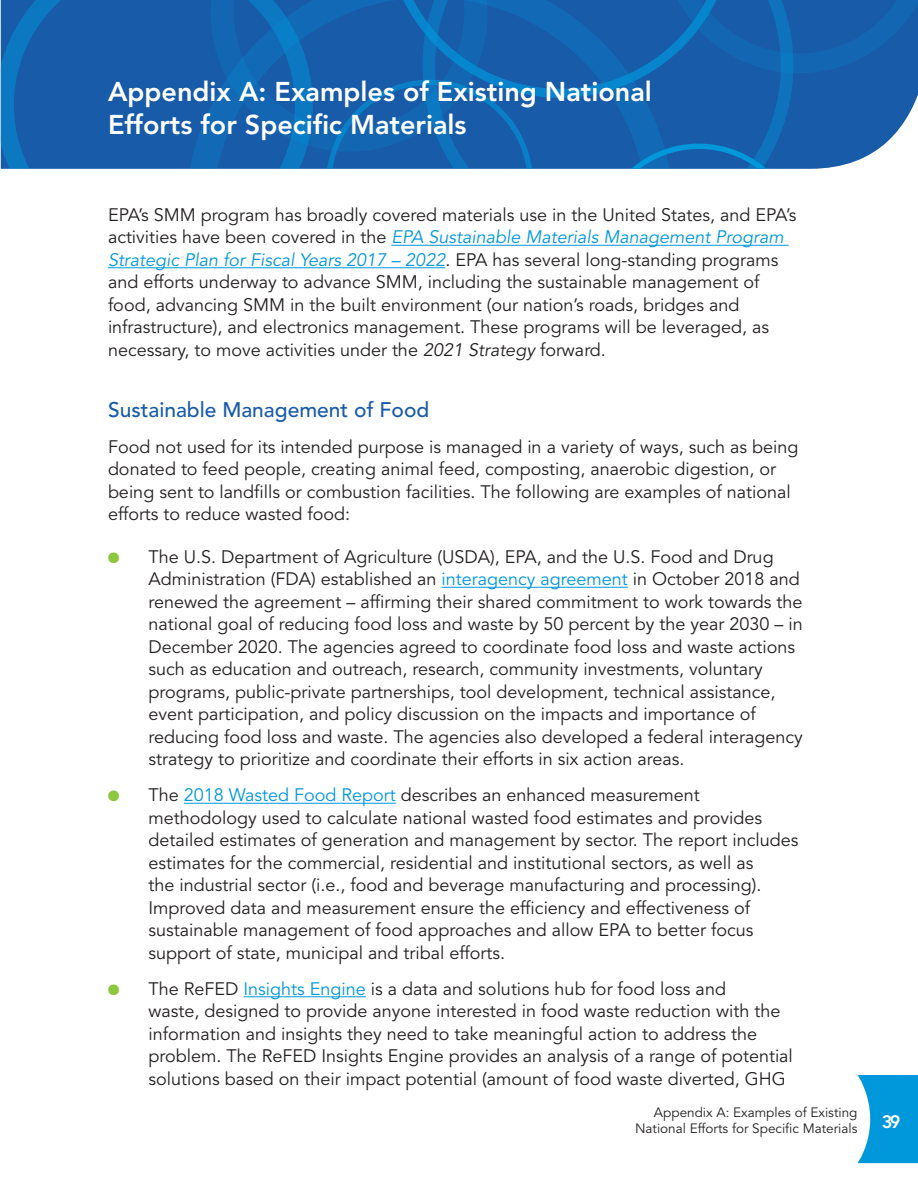
<style>
.page{position:relative;width:918px;height:1188px;background:#fff}
.page>*{position:absolute;margin:0;border:0;box-sizing:border-box;transform-origin:0 0}
.Header_01{font:800 27px/32.4px "Avenir LT Std";color:#fff}
.Header_02{font:500 21px "Avenir LT Std";color:#185ba9}
.Body_Copy{font:18px/22.5px "Avenir LT Std";color:#231f20}
.t1{font:800 18px "Avenir LT Std";color:#fff}
.t2{font:13.5px/16.2px "Avenir LT Std";color:#231f20;text-align:right}
.s1{font-style:italic;color:#0097db}
.s2{font-style:italic}
.s3{color:#8dc63f}
.s4{color:#0097db}
</style>
<div class="page">
<svg style="left:857px;top:1075px;width:61px;height:88px;background:#26a6e0"></svg>
<svg style="left:1px;top:0;width:184px;height:169px;background:#175dab"></svg>
<svg style="left:185px;top:0;width:26px;height:169px;background:#175dab"></svg>
<svg style="left:211px;top:0;width:707px;height:169px;background:#1964af"></svg>
<hr style="left:391px;top:245px;width:398px;height:1px;background:#0097db">
<hr style="left:108px;top:267px;width:337px;height:1px;background:#0097db">
<hr style="left:442px;top:587px;width:186px;height:1px;background:#0097db">
<hr style="left:184px;top:803px;width:212px;height:1px;background:#0097db">
<hr style="left:244px;top:996px;width:122px;height:1px;background:#0097db">
<p class="Header_01" style="left:108px;top:76px;width:545px">Appendix A: Examples of Existing National<br>Efforts for Specific Materials</p>
<p class="Body_Copy" style="left:108px;top:204px;width:690px">EPA’s SMM program has broadly covered materials use in the United States, and EPA’s activities have been covered in the <span class="s1">EPA Sustainable Materials Management Program Strategic Plan for Fiscal Years 2017 – 2022</span>. EPA has several long-standing programs and efforts underway to advance SMM, including the sustainable management of food, advancing SMM in the built environment (our nation’s roads, bridges and infrastructure), and electronics management. These programs will be leveraged, as necessary, to move activities under the <span class="s2">2021 Strategy</span> forward.</p>
<p class="Header_02" style="left:108px;top:397px;width:323px">Sustainable Management of Food</p>
<p class="Body_Copy" style="left:108px;top:436px;width:692px">Food not used for its intended purpose is managed in a variety of ways, such as being donated to feed people, creating animal feed, composting, anaerobic digestion, or being sent to landfills or combustion facilities. The following are examples of national efforts to reduce wasted food:</p>
<p class="Body_Copy" style="left:148px;top:546px;width:656px;text-indent:-41px"><span class="s3">●</span> The U.S. Department of Agriculture (USDA), EPA, and the U.S. Food and Drug Administration (FDA) established an <span class="s4">interagency agreement</span> in October 2018 and renewed the agreement – affirming their shared commitment to work towards the national goal of reducing food loss and waste by 50 percent by the year 2030 – in December 2020. The agencies agreed to coordinate food loss and waste actions such as education and outreach, research, community investments, voluntary programs, public-private partnerships, tool development, technical assistance, event participation, and policy discussion on the impacts and importance of reducing food loss and waste. The agencies also developed a federal interagency strategy to prioritize and coordinate their efforts in six action areas.</p>
<p class="Body_Copy" style="left:148px;top:785px;width:651px;text-indent:-41px"><span class="s3">●</span> The <span class="s4">2018 Wasted Food Report</span> describes an enhanced measurement methodology used to calculate national wasted food estimates and provides detailed estimates of generation and management by sector. The report includes estimates for the commercial, residential and institutional sectors, as well as<br>the industrial sector (i.e., food and beverage manufacturing and processing).<br>Improved data and measurement ensure the efficiency and effectiveness of sustainable management of food approaches and allow EPA to better focus support of state, municipal and tribal efforts.</p>
<p class="Body_Copy" style="left:148px;top:978px;width:646px;text-indent:-41px"><span class="s3">●</span> The ReFED <span class="s4">Insights Engine</span> is a data and solutions hub for food loss and<br>waste, designed to provide anyone interested in food waste reduction with the information and insights they need to take meaningful action to address the problem. The ReFED Insights Engine provides an analysis of a range of potential solutions based on their impact potential (amount of food waste diverted, GHG</p>
<p class="t2" style="left:635px;top:1105px;width:224px">Appendix A: Examples of Existing<br>National Efforts for Specific Materials</p>
<p class="t1" style="left:882px;top:1111px;width:20px">39</p>
</div>
